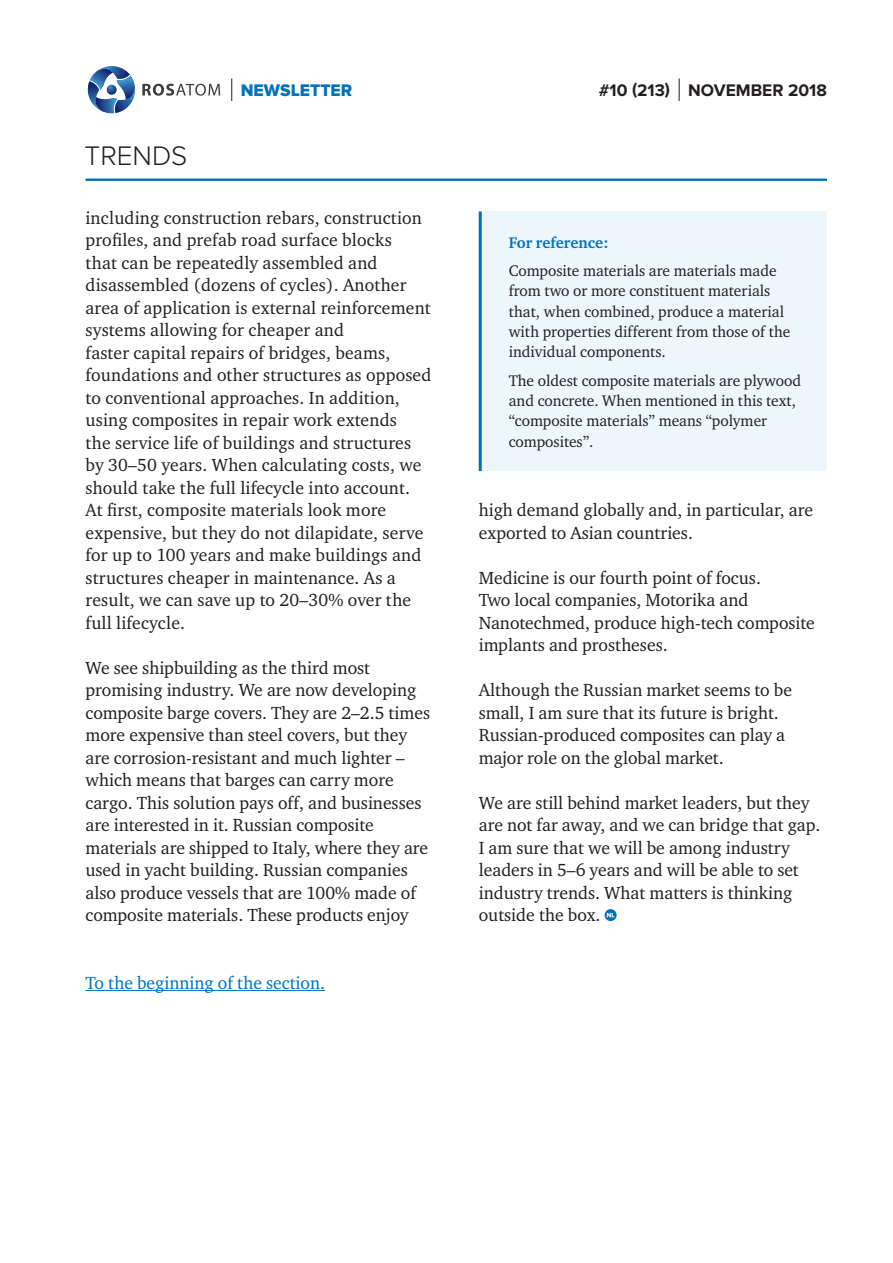
<style>
.page{position:relative;width:893px;height:1263px;background:#fff}
.page>*{position:absolute;margin:0;border:0;box-sizing:border-box;transform-origin:0 0}
.t1{font:300 27.9px "Proxima Nova";color:#231f20}
.t2{font:18px/22.5px "Charter ITC";color:#231f20}
.t3{font:18px "Charter ITC";color:#0072bc}
.t4{font:700 17.4px "Proxima Nova";color:#231f20}
.t5{font:17.4px "Proxima Nova Extrabld";color:#0072bc}
.t6{font:15.75px/20.2px "Charter ITC";color:#231f20}
.t7{font:700 15.75px "Charter ITC";color:#0072bc}
</style>
<div class="page">
<hr style="left:86px;top:179px;width:741px;height:2px;background:#0072bc">
<svg style="left:87px;top:66px;width:49px;height:48px"></svg>
<svg style="left:142px;top:84px;width:78px;height:12px"></svg>
<svg style="left:679px;top:78px;width:1px;height:23px"></svg>
<svg style="left:231px;top:78px;width:1px;height:23px"></svg>
<svg style="left:605px;top:909px;width:12px;height:12px"></svg>
<hr style="left:86px;top:990px;width:239px;height:1px;background:#0072bc">
<div style="left:479px;top:212px;width:348px;height:259px;background:#edf7fb"></div>
<hr style="left:479px;top:212px;width:3px;height:259px;background:#0072bc">
<h1 class="t1" style="left:85px;top:140px;width:104px">TRENDS</h1>
<p class="t5" style="left:241px;top:80px;width:113px">NEWSLETTER</p>
<p class="t4" style="left:599px;top:80px;width:230px">#10 (213) NOVEMBER 2018</p>
<p class="t2" style="left:86px;top:206px;width:347px">including construction rebars, construction profiles, and prefab road surface blocks<br>that can be repeatedly assembled and disassembled (dozens of cycles). Another area of application is external reinforcement systems allowing for cheaper and<br>faster capital repairs of bridges, beams, foundations and other structures as opposed to conventional approaches. In addition, using composites in repair work extends<br>the service life of buildings and structures by 30–50 years. When calculating costs, we should take the full lifecycle into account.<br>At first, composite materials look more expensive, but they do not dilapidate, serve for up to 100 years and make buildings and structures cheaper in maintenance. As a result, we can save up to 20–30% over the full lifecycle.</p>
<p class="t2" style="left:86px;top:656px;width:346px">We see shipbuilding as the third most promising industry. We are now developing composite barge covers. They are 2–2.5 times more expensive than steel covers, but they are corrosion-resistant and much lighter – which means that barges can carry more cargo. This solution pays off, and businesses are interested in it. Russian composite materials are shipped to Italy, where they are used in yacht building. Russian companies also produce vessels that are 100% made of composite materials. These products enjoy</p>
<p class="t3" style="left:86px;top:971px;width:241px">To the beginning of the section.</p>
<p class="t7" style="left:509px;top:233px;width:101px">For reference:</p>
<p class="t6" style="left:509px;top:261px;width:283px">Composite materials are materials made from two or more constituent materials that, when combined, produce a material with properties different from those of the individual components.</p>
<p class="t6" style="left:509px;top:370px;width:294px">The oldest composite materials are plywood and concrete. When mentioned in this text, “composite materials” means “polymer composites”.</p>
<p class="t2" style="left:479px;top:499px;width:336px">high demand globally and, in particular, are exported to Asian countries.</p>
<p class="t2" style="left:479px;top:566px;width:338px">Medicine is our fourth point of focus.<br>Two local companies, Motorika and Nanotechmed, produce high-tech composite implants and prostheses.</p>
<p class="t2" style="left:479px;top:679px;width:315px">Although the Russian market seems to be small, I am sure that its future is bright.<br>Russian-produced composites can play a major role on the global market.</p>
<p class="t2" style="left:479px;top:791px;width:343px">We are still behind market leaders, but they are not far away, and we can bridge that gap.<br>I am sure that we will be among industry leaders in 5–6 years and will be able to set industry trends. What matters is thinking outside the box.</p>
</div>
